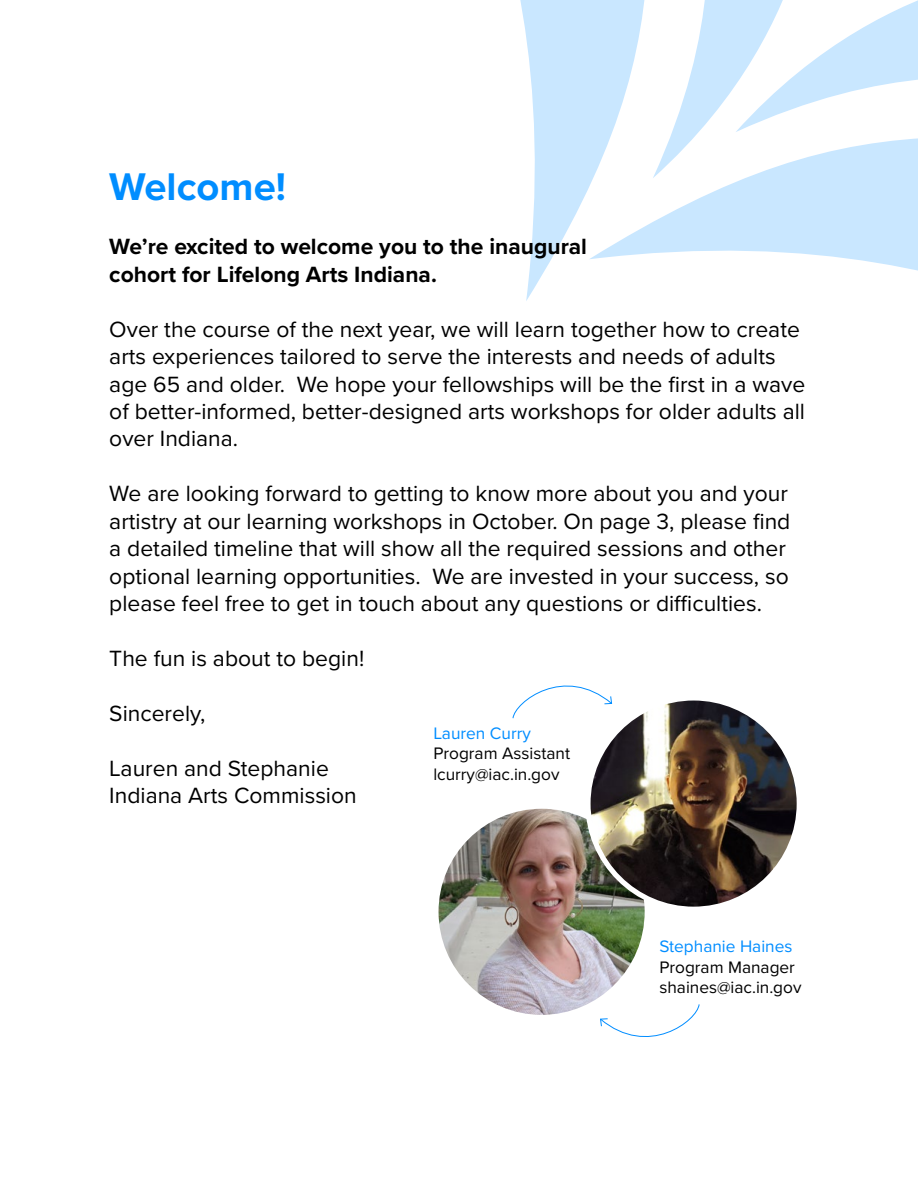
<style>
.page{position:relative;width:918px;height:1188px;background:#fff}
.page>*{position:absolute;margin:0;border:0;box-sizing:border-box;transform-origin:0 0}
.t1{font:700 40.05px "Proxima Nova";color:#008dff}
.t2{font:22.8px/27.5px "Proxima Nova";color:#000}
.t3{font:700 22.8px/27.5px "Proxima Nova";color:#000}
.t4{font:17.25px/20.7px "Proxima Nova";color:#000}
.t5{font:17.25px "Proxima Nova";color:#008dff}
</style>
<div class="page">
<img style="left:436px;top:806px;width:211px;height:211px;border-radius:106px">
<div style="left:433px;top:804px;width:217px;height:216px;border:5px solid #fff;border-radius:50%"></div>
<img style="left:588px;top:698px;width:211px;height:211px;border-radius:106px">
<div style="left:585px;top:695px;width:217px;height:217px;border:5px solid #fff;border-radius:50%"></div>
<svg style="left:520px;top:0;width:125px;height:301px;fill:#c9e7ff"></svg>
<svg style="left:671px;top:0;width:247px;height:135px"></svg>
<svg style="left:589px;top:135px;width:329px;height:166px"></svg>
<svg style="left:512px;top:685px;width:101px;height:34px"></svg>
<svg style="left:600px;top:1004px;width:100px;height:33px"></svg>
<h1 class="t1" style="left:109px;top:156px;width:178px">Welcome!</h1>
<p class="t3" style="left:109px;top:233px;width:479px">We’re excited to welcome you to the inaugural cohort for Lifelong Arts Indiana.</p>
<p class="t2" style="left:109px;top:314px;width:697px">Over the course of the next year, we will learn together how to create arts experiences tailored to serve the interests and needs of adults age 65 and older. We hope your fellowships will be the first in a wave of better-informed, better-designed arts workshops for older adults all over Indiana.</p>
<p class="t2" style="left:109px;top:479px;width:683px">We are looking forward to getting to know more about you and your artistry at our learning workshops in October. On page 3, please find a detailed timeline that will show all the required sessions and other optional learning opportunities. We are invested in your success, so please feel free to get in touch about any questions or difficulties.</p>
<p class="t2" style="left:109px;top:644px;width:256px">The fun is about to begin!</p>
<p class="t2" style="left:109px;top:698px;width:98px">Sincerely,</p>
<p class="t2" style="left:109px;top:753px;width:249px">Lauren and Stephanie<br>Indiana Arts Commission</p>
<p class="t5" style="left:433px;top:720px;width:99px">Lauren Curry</p>
<p class="t4" style="left:433px;top:743px;width:138px">Program Assistant lcurry@iac.in.gov</p>
<p class="t5" style="left:659px;top:933px;width:135px">Stephanie Haines</p>
<p class="t4" style="left:659px;top:956px;width:144px">Program Manager shaines@iac.in.gov</p>
</div>
